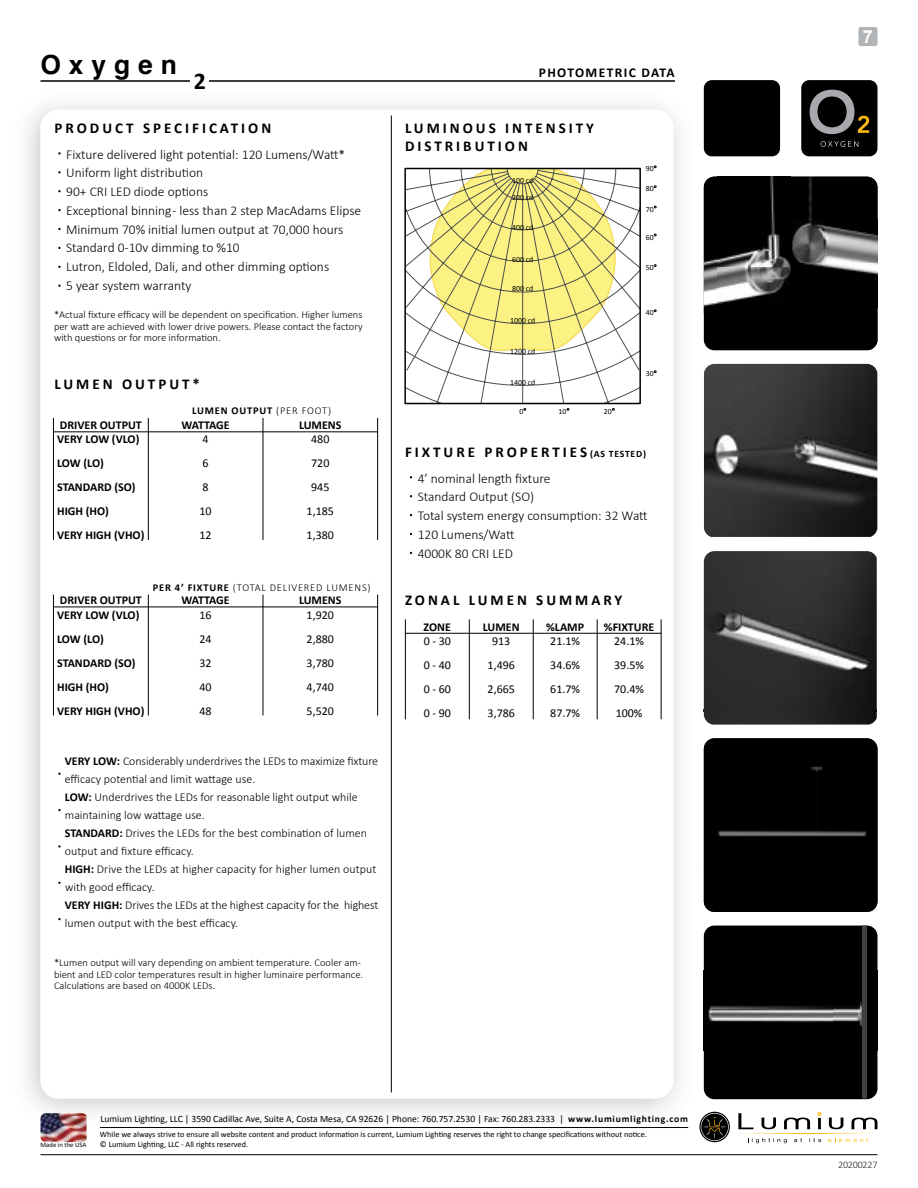
<style>
.page{position:relative;width:918px;height:1188px;background:#fff}
.page>*{position:absolute;margin:0;border:0;box-sizing:border-box;transform-origin:0 0}
.t1{font:700 26.4px "Helvetica";letter-spacing:.3em;color:#000}
.t2{font:700 24px "Calibri";color:#000}
.t3{font:700 18px "Arial";color:#fff}
.t4{font:700 15px/18px "Calibri";letter-spacing:.2em;color:#000}
.t5{font:300 13.5px/18.8px "Calibri";color:#000}
.t6{font:700 13.5px "Calibri";letter-spacing:.1em;color:#000}
.t7{font:300 12px/18px "Calibri";color:#000}
.t8{font:700 12px/24px "Calibri";color:#000}
.t9{font:12px/24px "Calibri";color:#000;text-align:justify}
.t10{font:700 12px "Calibri";letter-spacing:-.03em;color:#000}
.t11{font:300 10.5px/11.2px "Calibri";color:#000;text-align:justify}
.t12{font:300 10.5px "Calibri";letter-spacing:.075em;color:#000}
.t13{font:700 10.5px "Calibri";letter-spacing:.075em;color:#000}
.t14{font:300 10.05px "Calibri";letter-spacing:-.02em;color:#231f20}
.t15{font:9.6px "Calibri";color:#000}
.t16{font:8.25px/9.9px "Calibri";color:#000}
.t17{font:7.8px "Calibri";color:#000101}
.t18{font:6.75px "Calibri";color:#000}
.s1{font-weight:300}
.s2{font-weight:700}
.s3{font-size:9.75px}
</style>
<div class="page">
<img style="left:646px;top:97px;width:43px;height:1031px">
<div style="left:40px;top:109px;width:633px;height:990px;background:#fff;border-radius:19px"></div>
<svg style="left:699px;top:1112px;width:31px;height:30px"></svg>
<svg style="left:701px;top:1113px;width:28px;height:28px"></svg>
<svg style="left:701px;top:1114px;width:27px;height:26px"></svg>
<svg style="left:703px;top:1117px;width:24px;height:22px"></svg>
<svg style="left:738px;top:1112px;width:140px;height:31px"></svg>
<img style="left:41px;top:1113px;width:46px;height:29px">
<hr style="left:100px;top:1127px;width:588px;height:1px;background:#000">
<hr style="left:53px;top:418px;width:1px;height:122px;background:#000">
<hr style="left:53px;top:595px;width:1px;height:120px;background:#000">
<hr style="left:148px;top:418px;width:1px;height:122px;background:#000">
<hr style="left:148px;top:595px;width:1px;height:120px;background:#000">
<hr style="left:405px;top:633px;width:257px;height:1px;background:#000">
<hr style="left:405px;top:619px;width:1px;height:100px;background:#000">
<hr style="left:469px;top:619px;width:1px;height:100px;background:#000">
<hr style="left:533px;top:619px;width:1px;height:100px;background:#000">
<hr style="left:597px;top:619px;width:1px;height:100px;background:#000">
<hr style="left:661px;top:619px;width:1px;height:100px;background:#000">
<hr style="left:377px;top:418px;width:1px;height:122px;background:#000">
<hr style="left:263px;top:418px;width:1px;height:122px;background:#000">
<hr style="left:377px;top:595px;width:1px;height:120px;background:#000">
<hr style="left:263px;top:595px;width:1px;height:120px;background:#000">
<hr style="left:53px;top:431px;width:325px;height:1px;background:#000">
<hr style="left:53px;top:607px;width:325px;height:1px;background:#000">
<hr style="left:391px;top:116px;width:1px;height:976px;background:#000">
<svg style="left:404px;top:167px;width:237px;height:238px"></svg>
<hr style="left:40px;top:1154px;width:838px;height:1px;background:#000">
<div style="left:704px;top:80px;width:76px;height:76px;background:#000;border-radius:8px"></div>
<div style="left:801px;top:80px;width:77px;height:76px;background:#000;border-radius:8px"></div>
<svg style="left:821px;top:141px;width:37px;height:6px"></svg>
<svg style="left:810px;top:90px;width:59px;height:44px"></svg>
<img style="left:704px;top:364px;width:173px;height:173px">
<img style="left:704px;top:551px;width:173px;height:174px">
<div style="left:704px;top:926px;width:174px;height:173px;background:#000;border-radius:11px"></div>
<img style="left:707px;top:1001px;width:155px;height:26px">
<div style="left:862px;top:926px;width:5px;height:173px;background:#414042"></div>
<img style="left:791px;top:177px;width:86px;height:130px">
<div style="left:771px;top:307px;width:106px;height:43px;background:#000"></div>
<div style="left:717px;top:313px;width:54px;height:37px;background:#000"></div>
<img style="left:704px;top:177px;width:87px;height:136px">
<div style="left:704px;top:738px;width:174px;height:173px;background:#000"></div>
<hr style="left:40px;top:80px;width:635px;height:2px;background:#000">
<div style="left:858px;top:27px;width:19px;height:19px;background:#b1b4b6;border-radius:2px"></div>
<div style="left:191px;top:78px;width:18px;height:12px;background:#fff"></div>
<h1 class="t1" style="left:40px;top:43px;width:138px">Oxygen</h1>
<h2 class="t2" style="left:194px;top:64px;width:14px">2</h2>
<p class="t4" style="left:55px;top:119px;width:218px">PRODUCT SPECIFICATION</p>
<p class="t5" style="left:66px;top:145px;width:297px">Fixture delivered light potential: 120 Lumens/Watt* Uniform light distribution<br>90+ CRI LED diode options<br>Exceptional binning - less than 2 step MacAdams Elipse Minimum 70% initial lumen output at 70,000 hours Standard 0-10v dimming to %10<br>Lutron, Eldoled, Dali, and other dimming options<br>5 year system warranty</p>
<p class="t11" style="left:54px;top:309px;width:310px">*Actual fixture efficacy will be dependent on specification. Higher lumens per watt are achieved with lower drive powers. Please contact the factory with questions or for more information.</p>
<p class="t4" style="left:55px;top:375px;width:147px">LUMEN OUTPUT*</p>
<p class="t8" style="left:60px;top:413px;width:83px">DRIVER OUTPUT</p>
<p class="t8" style="left:57px;top:426px;width:89px">VERY LOW (VLO)<br>LOW (LO)<br>STANDARD (SO)<br>HIGH (HO)<br>VERY HIGH (VHO)</p>
<p class="t13" style="left:192px;top:404px;width:141px">LUMEN OUTPUT <span class="s1">(PER FOOT)</span></p>
<p class="t10" style="left:181px;top:417px;width:50px">WATTAGE</p>
<p class="t9" style="left:200px;top:426px;width:14px;text-align:left">4<br>6<br>8<br>10<br>12</p>
<p class="t8" style="left:299px;top:413px;width:44px">LUMENS</p>
<p class="t9" style="left:307px;top:426px;width:29px;text-align:center">480<br>720<br>945<br>1,185<br>1,380</p>
<p class="t8" style="left:60px;top:588px;width:83px">DRIVER OUTPUT</p>
<p class="t8" style="left:57px;top:603px;width:89px">VERY LOW (VLO)<br>LOW (LO)<br>STANDARD (SO)<br>HIGH (HO)<br>VERY HIGH (VHO)</p>
<p class="t12" style="left:153px;top:581px;width:219px"><span class="s2">PER 4’ FIXTURE</span> (TOTAL DELIVERED LUMENS)</p>
<p class="t10" style="left:181px;top:592px;width:50px">WATTAGE</p>
<p class="t9" style="left:200px;top:603px;width:14px">16<br>24<br>32<br>40<br>48</p>
<p class="t8" style="left:299px;top:588px;width:44px">LUMENS</p>
<p class="t9" style="left:307px;top:603px;width:29px">1,920<br>2,880<br>3,780<br>4,740<br>5,520</p>
<p class="t7" style="left:65px;top:752px;width:315px"><span class="s2">VERY LOW:</span> Considerably underdrives the LEDs to maximize fixture efficacy potential and limit wattage use.<br><span class="s2">LOW:</span> Underdrives the LEDs for reasonable light output while maintaining low wattage use.<br><span class="s2">STANDARD:</span> Drives the LEDs for the best combination of lumen output and fixture efficacy.<br><span class="s2">HIGH:</span> Drive the LEDs at higher capacity for higher lumen output with good efficacy.<br><span class="s2">VERY HIGH:</span> Drives the LEDs at the highest capacity for the highest lumen output with the best efficacy.</p>
<p class="t11" style="left:54px;top:957px;width:311px;text-align:left">*Lumen output will vary depending on ambient temperature. Cooler am&shy;bient and LED color temperatures result in higher luminaire performance.<br>Calculations are based on 4000K LEDs.</p>
<p class="t6" style="left:539px;top:63px;width:137px">PHOTOMETRIC DATA</p>
<p class="t4" style="left:405px;top:119px;width:191px">LUMINOUS INTENSITY<br>DISTRIBUTION</p>
<p class="t17" style="left:512px;top:175px;width:23px">100 cd</p>
<p class="t17" style="left:512px;top:192px;width:23px">200 cd</p>
<p class="t17" style="left:512px;top:222px;width:23px">400 cd</p>
<p class="t17" style="left:512px;top:254px;width:23px">600 cd</p>
<p class="t17" style="left:512px;top:283px;width:23px">800 cd</p>
<p class="t17" style="left:510px;top:315px;width:27px">1000 cd</p>
<p class="t17" style="left:510px;top:346px;width:27px">1200 cd</p>
<p class="t17" style="left:510px;top:377px;width:27px">1400 cd</p>
<p class="t17" style="left:520px;top:406px;width:5px">0</p>
<p class="t17" style="left:559px;top:406px;width:9px">10</p>
<p class="t17" style="left:604px;top:406px;width:9px">20</p>
<p class="t17" style="left:646px;top:163px;width:9px">90</p>
<p class="t17" style="left:646px;top:183px;width:9px">80</p>
<p class="t17" style="left:646px;top:204px;width:9px">70</p>
<p class="t17" style="left:646px;top:232px;width:9px">60</p>
<p class="t17" style="left:646px;top:262px;width:9px">50</p>
<p class="t17" style="left:646px;top:307px;width:9px">40</p>
<p class="t17" style="left:646px;top:368px;width:9px">30</p>
<p class="t4" style="left:405px;top:442px;width:243px">FIXTURE PROPERTIES<span class="s3">(AS TESTED)</span></p>
<p class="t5" style="left:418px;top:469px;width:231px">4’ nominal length fixture<br>Standard Output (SO)<br>Total system energy consumption: 32 Watt<br>120 Lumens/Watt<br>4000K 80 CRI LED</p>
<p class="t4" style="left:405px;top:591px;width:219px">ZONAL LUMEN SUMMARY</p>
<p class="t8" style="left:424px;top:614px;width:29px">ZONE</p>
<p class="t8" style="left:483px;top:614px;width:38px">LUMEN</p>
<p class="t8" style="left:546px;top:614px;width:39px">%LAMP</p>
<p class="t8" style="left:604px;top:614px;width:52px">%FIXTURE</p>
<p class="t9" style="left:424px;top:629px;width:29px">0 - 30<br>0 - 40<br>0 - 60<br>0 - 90</p>
<p class="t9" style="left:488px;top:629px;width:29px;text-align:center">913<br>1,496<br>2,665<br>3,786</p>
<p class="t9" style="left:550px;top:629px;width:31px">21.1% 34.6% 61.7% 87.7%</p>
<p class="t9" style="left:614px;top:629px;width:31px">24.1% 39.5% 70.4% 100%</p>
<p class="t18" style="left:40px;top:1140px;width:47px">Made in the USA</p>
<p class="t15" style="left:101px;top:1112px;width:589px">Lumium Lighting, LLC | 3590 Cadillac Ave, Suite A, Costa Mesa, CA 92626 | Phone: 760.757.2530 | Fax: 760.283.2333 | <span class="s2">www.lumiumlighting.com</span></p>
<p class="t16" style="left:100px;top:1129px;width:549px">While we always strive to ensure all website content and product information is current, Lumium Lighting reserves the right to change specifications without notice. © Lumium Lighting, LLC - All rights reserved.</p>
<h3 class="t3" style="left:863px;top:25px;width:12px">7</h3>
<p class="t14" style="left:838px;top:1158px;width:41px">20200227</p>
</div>
